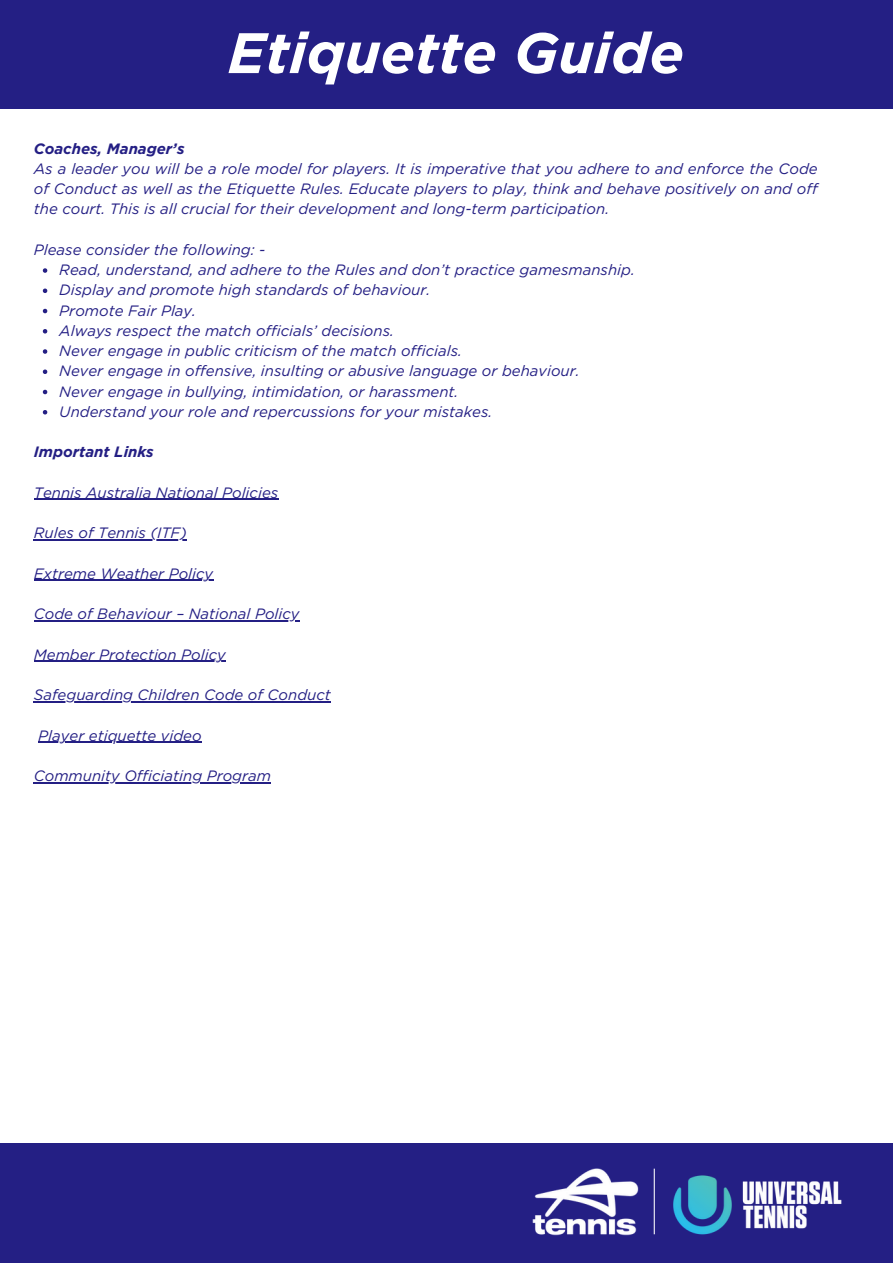
<style>
.page{position:relative;width:893px;height:1264px;background:#fff}
.page>*{position:absolute;margin:0;border:0;box-sizing:border-box;transform-origin:0 0}
.t1{font:italic 700 57px "Gotham HTF";color:#fff}
.t2{font:italic 15px/20.2px "Gotham";color:#241f84;text-align:justify}
.t3{font:italic 700 15px "Gotham HTF";color:#241f84}
</style>
<div class="page">
<div style="left:0;top:0;width:892px;height:108px;background:#241f84"></div>
<div style="left:0;top:1143px;width:892px;height:119px;background:#241f84"></div>
<svg style="left:43px;top:268px;width:4px;height:5px"></svg>
<svg style="left:43px;top:288px;width:4px;height:5px"></svg>
<svg style="left:43px;top:309px;width:4px;height:4px"></svg>
<svg style="left:43px;top:329px;width:4px;height:4px"></svg>
<svg style="left:43px;top:349px;width:4px;height:5px"></svg>
<svg style="left:43px;top:369px;width:4px;height:5px"></svg>
<svg style="left:43px;top:390px;width:4px;height:4px"></svg>
<svg style="left:43px;top:410px;width:4px;height:4px"></svg>
<hr style="left:34px;top:499px;width:244px;height:1px;background:#241f84">
<hr style="left:34px;top:539px;width:153px;height:1px;background:#241f84">
<hr style="left:34px;top:580px;width:179px;height:1px;background:#241f84">
<hr style="left:34px;top:620px;width:265px;height:1px;background:#241f84">
<hr style="left:34px;top:660px;width:192px;height:2px;background:#241f84">
<hr style="left:34px;top:701px;width:297px;height:1px;background:#241f84">
<hr style="left:38px;top:741px;width:164px;height:2px;background:#241f84">
<hr style="left:34px;top:782px;width:237px;height:1px;background:#241f84">
<img style="left:532px;top:1168px;width:310px;height:68px">
<p class="t1" style="left:228px;top:20px;width:457px">Etiquette Guide</p>
<p class="t3" style="left:34px;top:140px;width:152px">Coaches, Manager’s</p>
<p class="t2" style="left:34px;top:158px;width:785px">As a leader you will be a role model for players. It is imperative that you adhere to and enforce the Code of Conduct as well as the Etiquette Rules. Educate players to play, think and behave positively on and off the court. This is all crucial for their development and long-term participation.</p>
<p class="t2" style="left:34px;top:239px;width:233px">Please consider the following: -</p>
<p class="t2" style="left:59px;top:259px;width:577px">Read, understand, and adhere to the Rules and don’t practice gamesmanship.</p>
<p class="t2" style="left:59px;top:280px;width:372px">Display and promote high standards of behaviour.</p>
<p class="t2" style="left:59px;top:300px;width:138px">Promote Fair Play.</p>
<p class="t2" style="left:59px;top:320px;width:336px">Always respect the match officials’ decisions.</p>
<p class="t2" style="left:59px;top:340px;width:404px">Never engage in public criticism of the match officials.</p>
<p class="t2" style="left:59px;top:361px;width:521px">Never engage in offensive, insulting or abusive language or behaviour.</p>
<p class="t2" style="left:59px;top:381px;width:400px">Never engage in bullying, intimidation, or harassment.</p>
<p class="t2" style="left:59px;top:401px;width:434px">Understand your role and repercussions for your mistakes.</p>
<p class="t3" style="left:34px;top:443px;width:121px">Important Links</p>
<p class="t2" style="left:34px;top:482px;width:246px">Tennis Australia National Policies</p>
<p class="t2" style="left:34px;top:523px;width:155px">Rules of Tennis (ITF)</p>
<p class="t2" style="left:34px;top:563px;width:181px">Extreme Weather Policy</p>
<p class="t2" style="left:34px;top:603px;width:267px">Code of Behaviour – National Policy</p>
<p class="t2" style="left:34px;top:644px;width:193px">Member Protection Policy</p>
<p class="t2" style="left:34px;top:684px;width:298px">Safeguarding Children Code of Conduct</p>
<p class="t2" style="left:38px;top:725px;width:165px">Player etiquette video</p>
<p class="t2" style="left:34px;top:765px;width:239px">Community Officiating Program</p>
</div>
